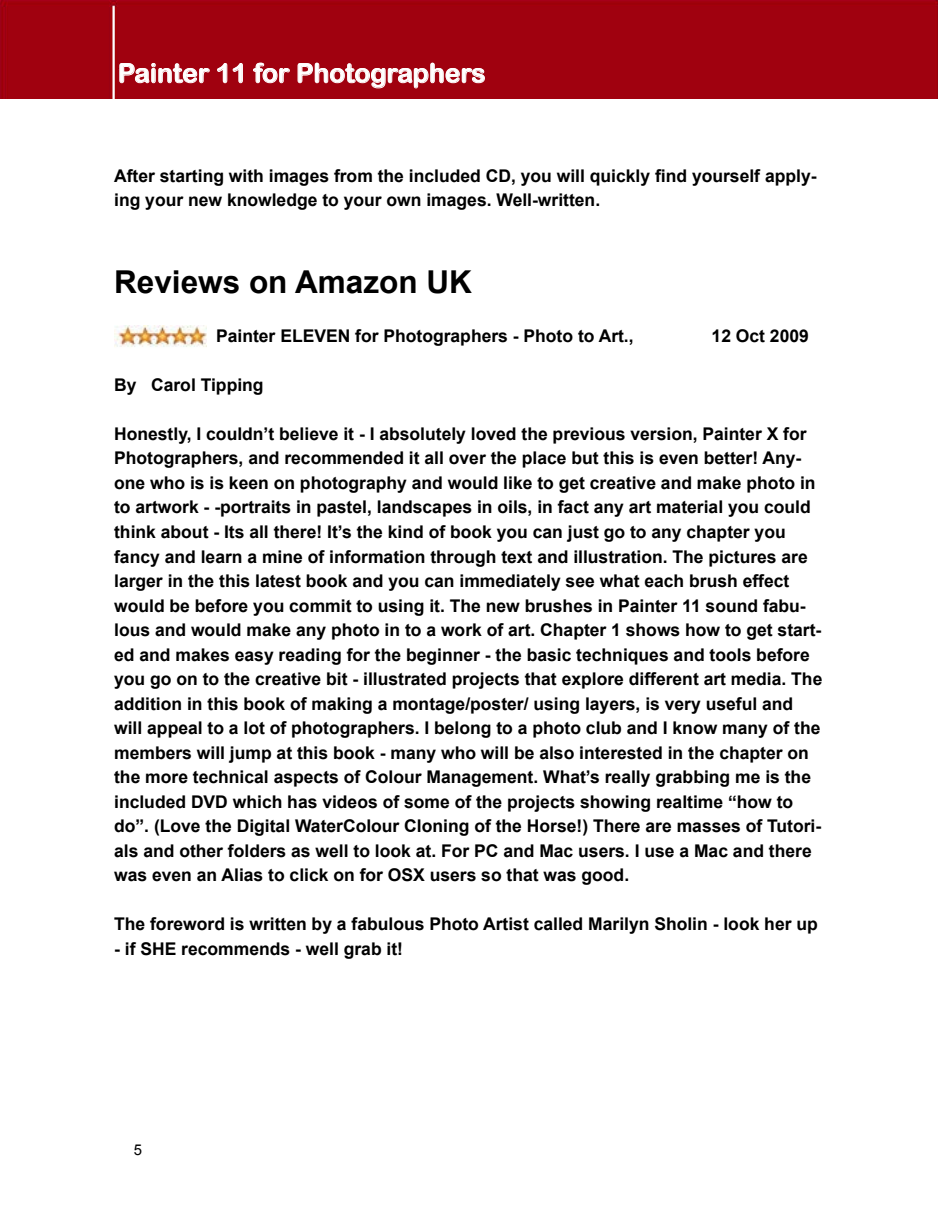
<style>
.page{position:relative;width:938px;height:1221px;background:#fff}
.page>*{position:absolute;margin:0;border:0;box-sizing:border-box;transform-origin:0 0}
.t1{font:700 31.5px "Arial";color:#000}
.t2{font:26.25px "Arial Rounded MT Bold";color:#fff}
.t3{font:700 17.5px/24.5px "Arial";color:#000}
.t4{font:14.88px "Arial";color:#000}
</style>
<div class="page">
<div style="left:0;top:0;width:938px;height:99px;background:#a0010f"></div>
<svg style="left:119px;top:63px;width:91px;height:21px;background:#b63e49"></svg>
<svg style="left:217px;top:63px;width:26px;height:21px"></svg>
<svg style="left:252px;top:62px;width:38px;height:22px"></svg>
<svg style="left:297px;top:62px;width:188px;height:27px;background:#b2313c"></svg>
<img style="left:114px;top:326px;width:92px;height:21px">
<h2 class="t2" style="left:118px;top:58px;width:369px">Painter 11 for Photographers</h2>
<p class="t3" style="left:114px;top:164px;width:704px">After starting with images from the included CD, you will quickly find yourself apply&shy;ing your new knowledge to your own images. Well-written.</p>
<h1 class="t1" style="left:114px;top:261px;width:359px">Reviews on Amazon UK</h1>
<p class="t3" style="left:216px;top:324px;width:419px">Painter ELEVEN for Photographers - Photo to Art.,</p>
<p class="t3" style="left:711px;top:324px;width:99px">12 Oct 2009</p>
<p class="t3" style="left:114px;top:373px;width:151px">By Carol Tipping</p>
<p class="t3" style="left:114px;top:422px;width:709px">Honestly, I couldn’t believe it - I absolutely loved the previous version, Painter X for Photographers, and recommended it all over the place but this is even better! Any&shy;one who is is keen on photography and would like to get creative and make photo in to artwork - -portraits in pastel, landscapes in oils, in fact any art material you could think about - Its all there! It’s the kind of book you can just go to any chapter you fancy and learn a mine of information through text and illustration. The pictures are larger in the this latest book and you can immediately see what each brush effect would be before you commit to using it. The new brushes in Painter 11 sound fabu&shy;lous and would make any photo in to a work of art. Chapter 1 shows how to get start&shy;ed and makes easy reading for the beginner - the basic techniques and tools before you go on to the creative bit - illustrated projects that explore different art media. The addition in this book of making a montage/poster/ using layers, is very useful and will appeal to a lot of photographers. I belong to a photo club and I know many of the members will jump at this book - many who will be also interested in the chapter on the more technical aspects of Colour Management. What’s really grabbing me is the included DVD which has videos of some of the projects showing realtime “how to do”. (Love the Digital WaterColour Cloning of the Horse!) There are masses of Tutori&shy;als and other folders as well to look at. For PC and Mac users. I use a Mac and there was even an Alias to click on for OSX users so that was good.</p>
<p class="t3" style="left:114px;top:912px;width:705px">The foreword is written by a fabulous Photo Artist called Marilyn Sholin - look her up</p>
<p class="t3" style="left:114px;top:936px;width:290px">- if SHE recommends - well grab it!</p>
<p class="t4" style="left:134px;top:1139px;width:10px">5</p>
</div>
